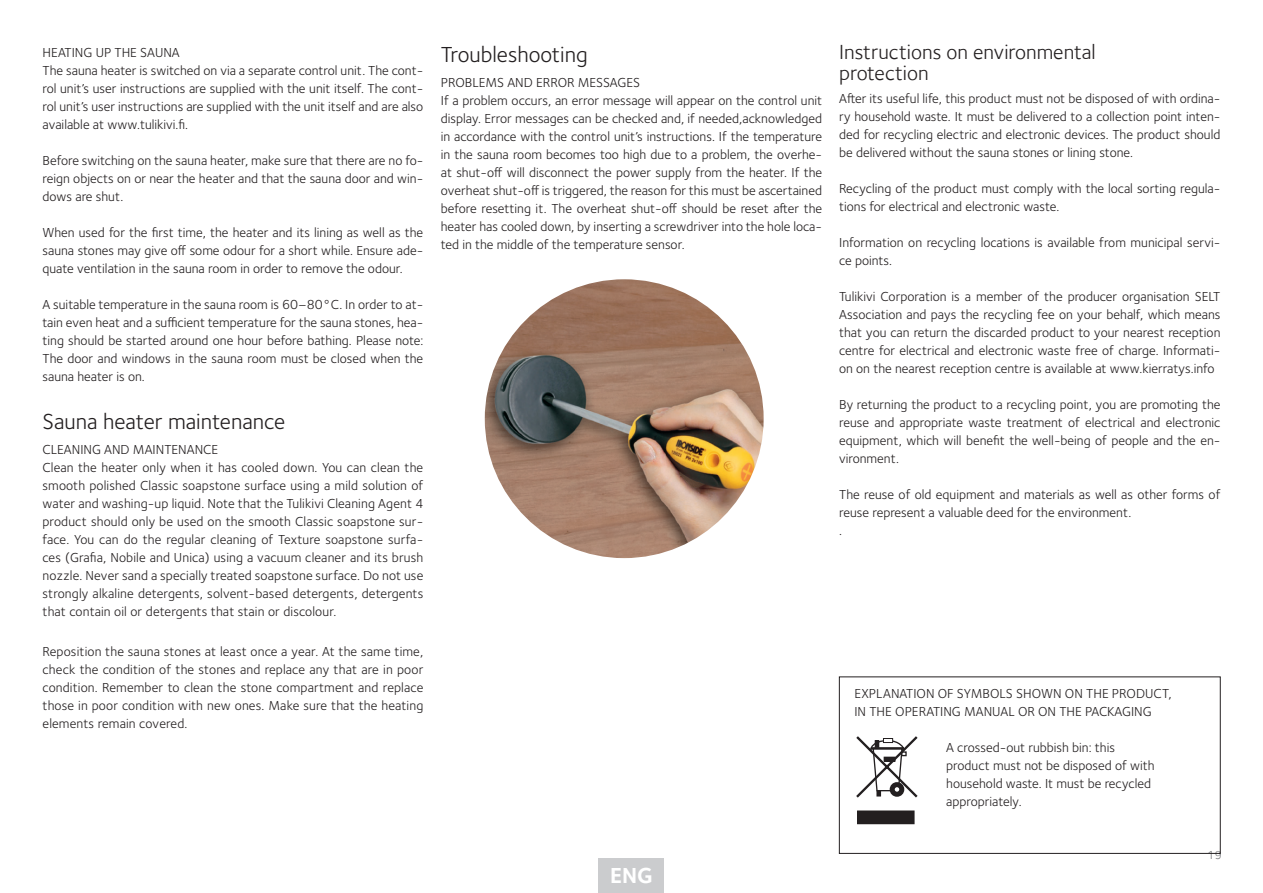
<style>
.page{position:relative;width:1263px;height:893px;background:#fff}
.page>*{position:absolute;margin:0;border:0;box-sizing:border-box;transform-origin:0 0}
.t1{font:22.5px "Foundry Sterling OT2";color:#231f20}
.t2{font:700 22.5px "Foundry Sterling OT2";color:#fff}
.t3{font:21px/21px "Foundry Sterling";color:#231f20}
.t4{font:13.5px/18px "Foundry Sterling OT2";color:#231f20}
.t5{font:12px "Foundry Sterling";color:#787a7d}
</style>
<div class="page">
<div style="left:599px;top:858px;width:65px;height:35px;background:#cbccce"></div>
<img style="left:485px;top:279px;width:279px;height:279px;border-radius:139px">
<div style="left:839px;top:677px;width:381px;height:177px;border:1px solid #231f20"></div>
<svg style="left:856px;top:736px;width:62px;height:62px"></svg>
<div style="left:857px;top:811px;width:57px;height:13px;background:#231f20"></div>
<p class="t4" style="left:43px;top:43px;width:382px">HEATING UP THE SAUNA<br>The sauna heater is switched on via a separate control unit. The cont&shy;rol unit’s user instructions are supplied with the unit itself. The cont&shy;rol unit’s user instructions are supplied with the unit itself and are also available at www.tulikivi.fi.</p>
<p class="t4" style="left:43px;top:151px;width:382px;text-align:justify">Before switching on the sauna heater, make sure that there are no fo&shy;reign objects on or near the heater and that the sauna door and win&shy;dows are shut.</p>
<p class="t4" style="left:43px;top:223px;width:382px;text-align:justify">When used for the first time, the heater and its lining as well as the sauna stones may give off some odour for a short while. Ensure ade&shy;quate ventilation in the sauna room in order to remove the odour.</p>
<p class="t4" style="left:43px;top:295px;width:382px;text-align:justify">A suitable temperature in the sauna room is 60–80°C. In order to at&shy;tain even heat and a sufficient temperature for the sauna stones, hea&shy;ting should be started around one hour before bathing. Please note:<br>The door and windows in the sauna room must be closed when the sauna heater is on.</p>
<h1 class="t1" style="left:43px;top:405px;width:244px">Sauna heater maintenance</h1>
<p class="t4" style="left:43px;top:440px;width:382px">CLEANING AND MAINTENANCE<br>Clean the heater only when it has cooled down. You can clean the smooth polished Classic soapstone surface using a mild solution of water and washing-up liquid. Note that the Tulikivi Cleaning Agent 4 product should only be used on the smooth Classic soapstone sur&shy;face. You can do the regular cleaning of Texture soapstone surfa&shy;ces (Grafia, Nobile and Unica) using a vacuum cleaner and its brush nozzle. Never sand a specially treated soapstone surface. Do not use strongly alkaline detergents, solvent-based detergents, detergents that contain oil or detergents that stain or discolour.</p>
<p class="t4" style="left:43px;top:642px;width:382px;text-align:justify">Reposition the sauna stones at least once a year. At the same time, check the condition of the stones and replace any that are in poor condition. Remember to clean the stone compartment and replace those in poor condition with new ones. Make sure that the heating elements remain covered.</p>
<h1 class="t1" style="left:441px;top:38px;width:148px">Troubleshooting</h1>
<p class="t4" style="left:441px;top:72px;width:383px">PROBLEMS AND ERROR MESSAGES<br>If a problem occurs, an error message will appear on the control unit display. Error messages can be checked and, if needed,acknowledged in accordance with the control unit’s instructions. If the temperature in the sauna room becomes too high due to a problem, the overhe&shy;at shut-off will disconnect the power supply from the heater. If the overheat shut-off is triggered, the reason for this must be ascertained before resetting it. The overheat shut-off should be reset after the heater has cooled down, by inserting a screwdriver into the hole loca&shy;ted in the middle of the temperature sensor.</p>
<h2 class="t3" style="left:839px;top:42px;width:258px">Instructions on environmental protection</h2>
<p class="t4" style="left:839px;top:88px;width:383px;text-align:justify">After its useful life, this product must not be disposed of with ordina&shy;ry household waste. It must be delivered to a collection point inten&shy;ded for recycling electric and electronic devices. The product should be delivered without the sauna stones or lining stone.</p>
<p class="t4" style="left:839px;top:178px;width:383px">Recycling of the product must comply with the local sorting regula&shy;tions for electrical and electronic waste.</p>
<p class="t4" style="left:839px;top:232px;width:383px">Information on recycling locations is available from municipal servi&shy;ce points.</p>
<p class="t4" style="left:839px;top:286px;width:383px;text-align:justify">Tulikivi Corporation is a member of the producer organisation SELT Association and pays the recycling fee on your behalf, which means that you can return the discarded product to your nearest reception centre for electrical and electronic waste free of charge. Informati&shy;on on the nearest reception centre is available at www.kierratys.info</p>
<p class="t4" style="left:839px;top:394px;width:383px;text-align:justify">By returning the product to a recycling point, you are promoting the reuse and appropriate waste treatment of electrical and electronic equipment, which will benefit the well-being of people and the en&shy;vironment.</p>
<p class="t4" style="left:839px;top:484px;width:383px">The reuse of old equipment and materials as well as other forms of reuse represent a valuable deed for the environment.<br>.</p>
<h1 class="t2" style="left:610px;top:858px;width:44px">ENG</h1>
<p class="t4" style="left:854px;top:684px;width:319px">EXPLANATION OF SYMBOLS SHOWN ON THE PRODUCT,<br>IN THE OPERATING MANUAL OR ON THE PACKAGING</p>
<p class="t4" style="left:946px;top:738px;width:210px">A crossed-out rubbish bin: this product must not be disposed of with household waste. It must be recycled appropriately.</p>
<p class="t5" style="left:1208px;top:848px;width:16px">19</p>
</div>
